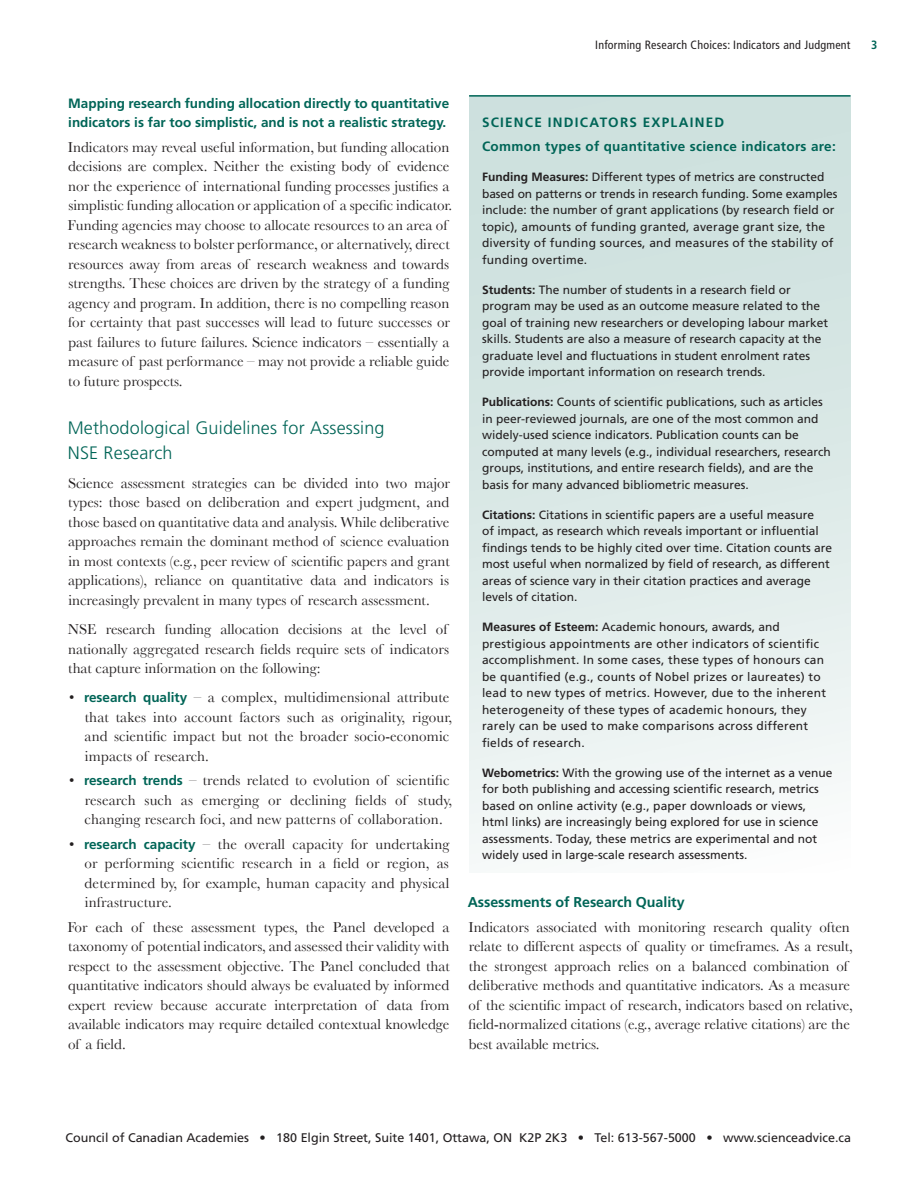
<style>
.page{position:relative;width:918px;height:1188px;background:#fff}
.page>*{position:absolute;margin:0;border:0;box-sizing:border-box;transform-origin:0 0}
.t1{font:300 18px/24.3px "Frutiger LT Std";letter-spacing:.01em;color:#006557}
.t2{font:15px/19.5px "Baskerville";color:#231f20}
.t3{font:700 14.25px "Frutiger LT Std";letter-spacing:-.005em;color:#006557}
.t4{font:700 13.5px/19.5px "Frutiger LT Std";color:#006557}
.t5{font:700 13.5px/24.8px "Frutiger LT Std";letter-spacing:.085em;color:#006557}
.t6{font:12.6px "Frutiger LT Std";color:#231f20}
.t7{font:12px/16.5px "Frutiger LT Std";color:#231f20}
.t8{font:12px/16.5px "Frutiger LT Std";letter-spacing:.02em;color:#231f20}
.t9{font:condensed 12px "Frutiger LT Std";letter-spacing:.02em;color:#231f20}
.t10{font:700 condensed 12px "Frutiger LT Std";color:#006557}
.s1{font-family:"Frutiger LT Std";font-weight:700;font-size:13.5px;color:#006557}
.s2{font-weight:700}
</style>
<div class="page">
<div style="left:470px;top:95px;width:381px;height:778px;background:linear-gradient(to bottom,#c7ddda,#f4f8f7)"></div>
<hr style="left:469px;top:95px;width:381px;height:2px;background:#006557">
<p class="t9" style="left:595px;top:38px;width:257px">Informing Research Choices: Indicators and Judgment</p>
<p class="t10" style="left:871px;top:38px;width:8px">3</p>
<p class="t4" style="left:68px;top:93px;width:383px">M apping research funding allocation directly to quantitative indicators is far too simplistic, and is not a realistic strategy.</p>
<p class="t2" style="left:68px;top:137px;width:386px">Indicators may reveal useful information, but funding allocation decisions are complex. Neither the existing body of evidence nor the experience of international funding processes justifies a simplistic funding allocation or application of a specific indicator.<br>Funding agencies may choose to allocate resources to an area of research weakness to bolster performance, or alternatively, direct resources away from areas of research weakness and towards strengths. These choices are driven by the strategy of a funding agency and program. In addition, there is no compelling reason for certainty that past successes will lead to future successes or past failures to future failures. Science indicators – essentially a measure of past performance – may not provide a reliable guide to future prospects.</p>
<p class="t1" style="left:68px;top:416px;width:318px">Methodological Guidelines for Assessing<br>NSE Research</p>
<p class="t2" style="left:68px;top:473px;width:384px;text-align:justify">Science assessment strategies can be divided into two major types: those based on deliberation and expert judgment, and those based on quantitative data and analysis. While deliberative approaches remain the dominant method of science evaluation in most contexts (e.g., peer review of scientific papers and grant applications), reliance on quantitative data and indicators is increasingly prevalent in many types of research assessment.</p>
<p class="t2" style="left:68px;top:619px;width:383px;text-align:justify">NSE research funding allocation decisions at the level of nationally aggregated research fields require sets of indicators that capture information on the following:</p>
<p class="t2" style="left:85px;top:688px;width:369px;text-indent:-15px">• <span class="s1">research quality</span> – a complex, multidimensional attribute that takes into account factors such as originality, rigour, and scientific impact but not the broader socio-economic impacts of research.</p>
<p class="t2" style="left:85px;top:770px;width:369px;text-indent:-15px">• <span class="s1">research trends</span> – trends related to evolution of scientific research such as emerging or declining fields of study, changing research foci, and new patterns of collaboration.</p>
<p class="t2" style="left:85px;top:834px;width:366px;text-align:justify;text-indent:-15px">• <span class="s1">research capacity</span> – the overall capacity for undertaking or performing scientific research in a field or region, as determined by, for example, human capacity and physical infrastructure.</p>
<p class="t2" style="left:68px;top:917px;width:384px;text-align:justify">For each of these assessment types, the Panel developed a taxonomy of potential indicators, and assessed their validity with respect to the assessment objective. The Panel concluded that quantitative indicators should always be evaluated by informed expert review because accurate interpretation of data from available indicators may require detailed contextual knowledge of a field.</p>
<p class="t5" style="left:482px;top:110px;width:355px">Science Indicators Explained<br>Common types of quantitative science indicators are:</p>
<p class="t7" style="left:482px;top:169px;width:357px"><span class="s2">Funding Measures:</span> Different types of metrics are constructed based on patterns or trends in research funding. Some examples include: the number of grant applications (by research field or topic), amounts of funding granted, average grant size, the diversity of funding sources, and measures of the stability of funding overtime.</p>
<p class="t7" style="left:482px;top:282px;width:348px"><span class="s2">Students:</span> The number of students in a research field or program may be used as an outcome measure related to the goal of training new researchers or developing labour market skills. Students are also a measure of research capacity at the graduate level and fluctuations in student enrolment rates provide important information on research trends.</p>
<p class="t7" style="left:482px;top:394px;width:350px"><span class="s2">Publications:</span> Counts of scientific publications, such as articles in peer-reviewed journals, are one of the most common and widely-used science indicators. Publication counts can be computed at many levels (e.g., individual researchers, research groups, institutions, and entire research fields), and are the basis for many advanced bibliometric measures.</p>
<p class="t7" style="left:482px;top:507px;width:352px"><span class="s2">Citations:</span> Citations in scientific papers are a useful measure<br>of impact, as research which reveals important or influential findings tends to be highly cited over time. Citation counts are most useful when normalized by field of research, as different areas of science vary in their citation practices and average levels of citation.</p>
<p class="t8" style="left:482px;top:619px;width:345px"><span class="s2">Measures of Esteem:</span> Academic honours, awards, and prestigious appointments are other indicators of scientific accomplishment. In some cases, these types of honours can be quantified (e.g., counts of Nobel prizes or laureates) to lead to new types of metrics. However, due to the inherent heterogeneity of these types of academic honours, they rarely can be used to make comparisons across different fields of research.</p>
<p class="t7" style="left:482px;top:765px;width:352px"><span class="s2">Webometrics:</span> With the growing use of the internet as a venue for both publishing and accessing scientific research, metrics based on online activity (e.g., paper downloads or views, html links) are increasingly being explored for use in science assessments. Today, these metrics are experimental and not widely used in large-scale research assessments.</p>
<p class="t3" style="left:468px;top:894px;width:218px">Assessments of Research Quality</p>
<p class="t2" style="left:468px;top:917px;width:386px">Indicators associated with monitoring research quality often relate to different aspects of quality or timeframes. As a result, the strongest approach relies on a balanced combination of deliberative methods and quantitative indicators. As a measure of the scientific impact of research, indicators based on relative, field-normalized citations (e.g., average relative citations) are the best available metrics.</p>
<p class="t6" style="left:65px;top:1130px;width:787px">Council of Canadian Academies • 180 Elgin Street, Suite 1401, Ottawa, ON K2P 2K3 • Tel: 613-567-5000 • www.scienceadvice.ca</p>
</div>
